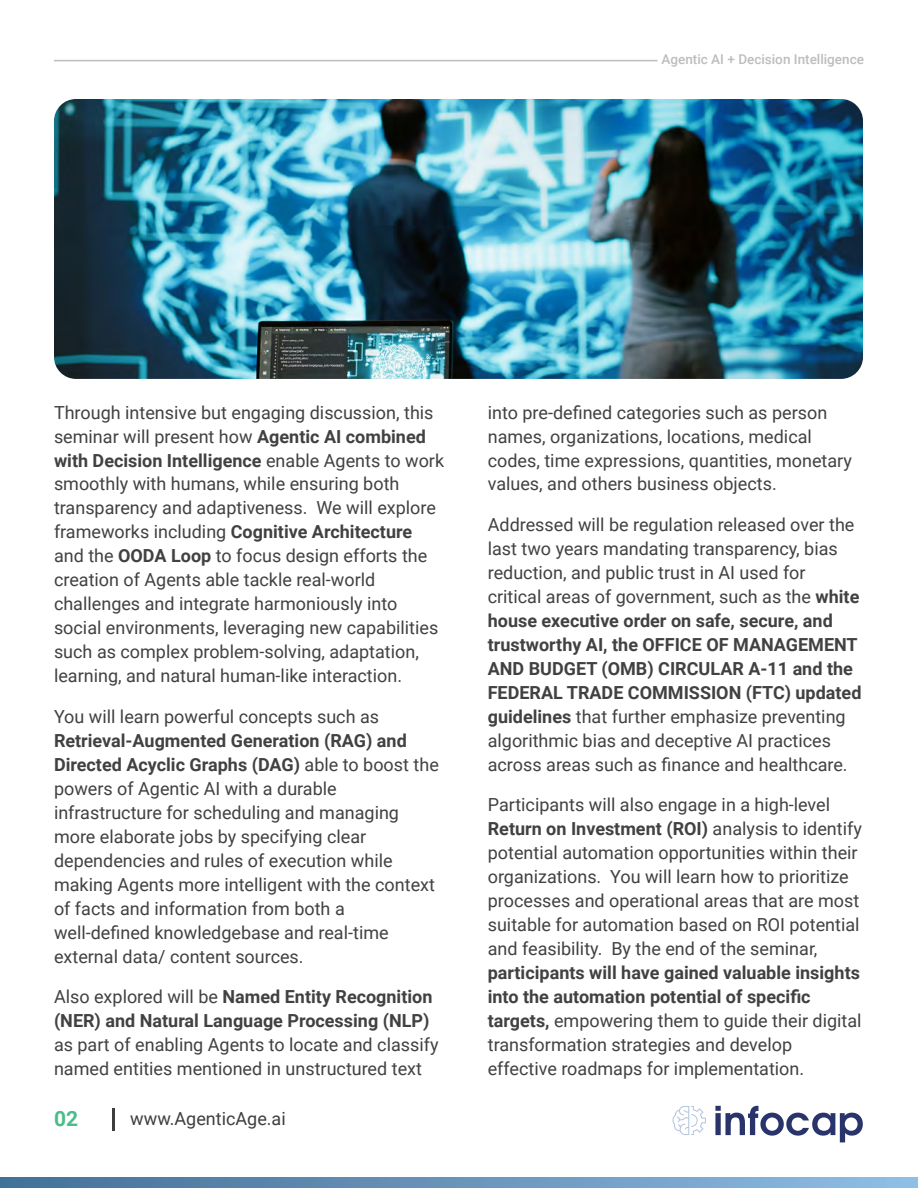
<style>
.page{position:relative;width:918px;height:1188px;background:#fff}
.page>*{position:absolute;margin:0;border:0;box-sizing:border-box;transform-origin:0 0}
.t1{font:700 21px "Roboto";color:#4bbd8b}
.t2{font:18px/24px "Roboto";color:#424142}
.t3{font:700 18px/24px "Roboto";color:#424142}
.t4{font:18px "Roboto";color:#3e3e3f}
.t5{font:500 13.5px "Roboto";color:#bcbdc0}
.s1{font-weight:700}
.s2{font-weight:400}
</style>
<div class="page">
<svg style="left:0;top:1178px;width:918px;height:10px;background:#6895bc"></svg>
<hr style="left:112px;top:1109px;width:3px;height:22px;background:#3e3e3f">
<hr style="left:54px;top:60px;width:604px;height:1px;background:#bcbdc0">
<svg style="left:715px;top:1106px;width:148px;height:36px"></svg>
<svg style="left:673px;top:1106px;width:33px;height:29px"></svg>
<img style="left:54px;top:99px;width:809px;height:280px">
<p class="t5" style="left:662px;top:50px;width:204px">Agentic AI + Decision Intelligence</p>
<p class="t2" style="left:54px;top:399px;width:392px">Through intensive but engaging discussion, this seminar will present how <span class="s1">Agentic AI combined with Decision Intelligence</span> enable Agents to work smoothly with humans, while ensuring both transparency and adaptiveness. We will explore frameworks including <span class="s1">Cognitive Architecture </span>and the <span class="s1">OODA Loop</span> to focus design efforts the creation of Agents able tackle real-world challenges and integrate harmoniously into social environments, leveraging new capabilities such as complex problem-solving, adaptation, learning, and natural human-like interaction.</p>
<p class="t2" style="left:54px;top:704px;width:327px">You will learn powerful concepts such as</p>
<p class="t2" style="left:54px;top:728px;width:386px"><span class="s1">Retrieval-Augmented Generation (RAG) and Directed Acyclic Graphs (DAG)</span> able to boost the powers of Agentic AI with a durable infrastructure for scheduling and managing more elaborate jobs by specifying clear dependencies and rules of execution while making Agents more intelligent with the context of facts and information from both a well-defined knowledgebase and real-time external data/ content sources.</p>
<p class="t3" style="left:54px;top:984px;width:380px"><span class="s2">Also explored will be</span> Named Entity Recognition (NER) and Natural Language Processing (NLP)</p>
<p class="t2" style="left:54px;top:1032px;width:386px">as part of enabling Agents to locate and classify named entities mentioned in unstructured text</p>
<p class="t1" style="left:54px;top:1104px;width:26px">02</p>
<p class="t4" style="left:130px;top:1106px;width:157px">www.AgenticAge.ai</p>
<p class="t2" style="left:488px;top:399px;width:366px">into pre-defined categories such as person names, organizations, locations, medical codes, time expressions, quantities, monetary values, and others business objects.</p>
<p class="t2" style="left:488px;top:512px;width:375px">Addressed will be regulation released over the last two years mandating transparency, bias reduction, and public trust in AI used for critical areas of government, such as the <span class="s1">white house executive order on safe, secure, and trustworthy AI, the OFFICE OF MANAGEMENT AND BUDGET (OMB) CIRCULAR A-11 and the FEDERAL TRADE COMMISSION (FTC) updated guidelines</span> that further emphasize preventing algorithmic bias and deceptive AI practices across areas such as finance and healthcare.</p>
<p class="t2" style="left:488px;top:792px;width:376px">Participants will also engage in a high-level <span class="s1">Return on Investment (ROI)</span> analysis to identify potential automation opportunities within their organizations. You will learn how to prioritize processes and operational areas that are most suitable for automation based on ROI potential and feasibility. By the end of the seminar,</p>
<p class="t2" style="left:488px;top:960px;width:375px"><span class="s1">participants will have gained valuable insights into the automation potential of specific targets,</span> empowering them to guide their digital transformation strategies and develop effective roadmaps for implementation.</p>
</div>
